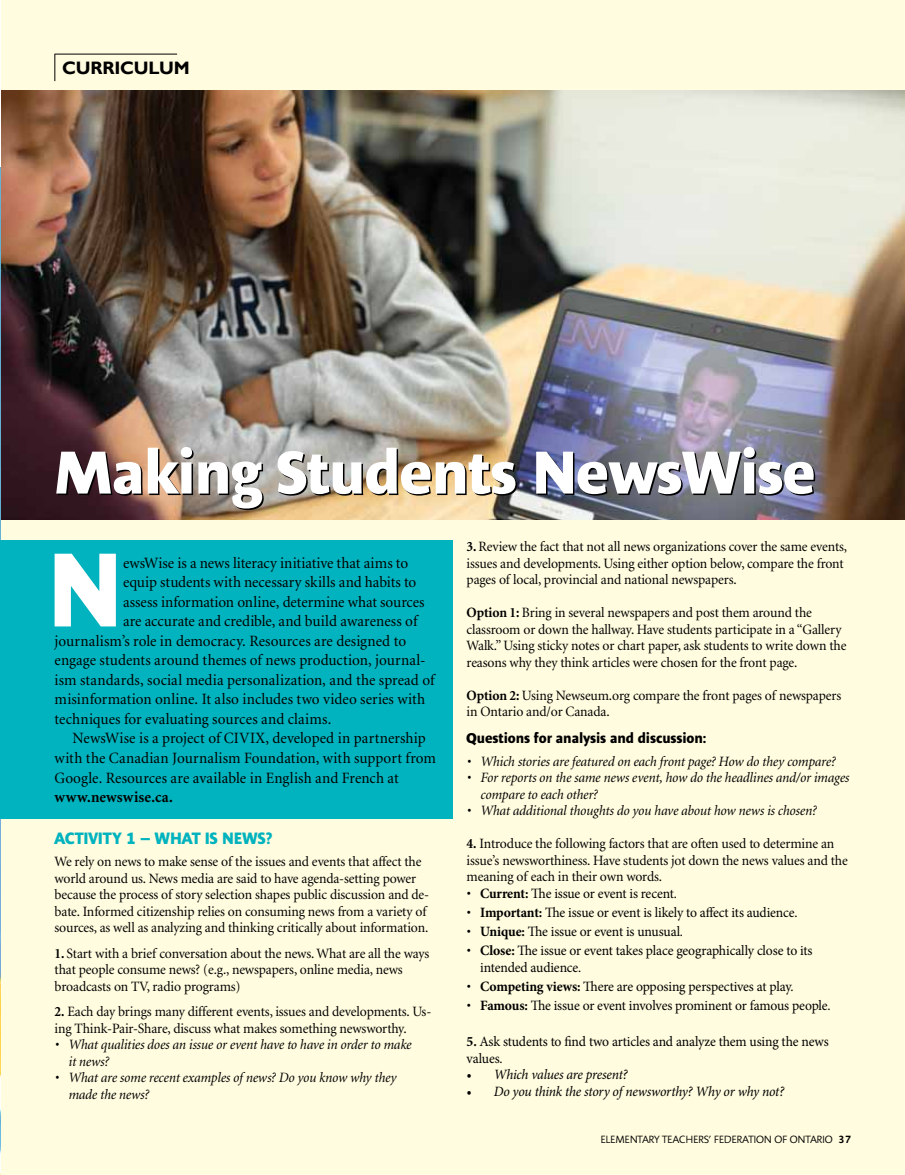
<style>
.page{position:relative;width:905px;height:1175px;background:#fff}
.page>*{position:absolute;margin:0;border:0;box-sizing:border-box;transform-origin:0 0}
.t1{font:700 105px "Alinea Sans";color:#fff;scale:.96 1}
.t2{font:700 60.45px "Alinea Sans";letter-spacing:-.025em;color:#000}
.t3{font:700 18px "Gill Sans";letter-spacing:-.01em;color:#000}
.t4{font:700 16.5px "Alinea Sans";letter-spacing:-.01em;color:#00b3be;scale:.96 1}
.t5{font:15.75px "Minion";letter-spacing:.005em;color:#000;scale:.96 1}
.t6{font:700 15.75px "Minion";letter-spacing:.01em;color:#000;scale:.96 1}
.t7{font:14.25px/16.5px "Minion";letter-spacing:-.01em;color:#000;scale:.96 1}
.t8{font:14.25px/16.5px "Minion Pro";letter-spacing:-.015em;color:#000;scale:.96 1}
.t9{font:italic 14.25px/16.5px "Minion";letter-spacing:-.01em;color:#000;scale:.96 1}
.t10{font:italic 14.25px "Minion Pro";letter-spacing:-.02em;color:#000;scale:.96 1}
.t11{font:700 14.25px "Alinea Sans";letter-spacing:-.01em;color:#000;scale:.96 1}
.t12{font:10.5px "Alinea Sans Normal";letter-spacing:-.025em;color:#000}
.s1{color:#fff}
.s2{font-weight:700}
.s3{font-family:"Minion"}
.s4{font-family:"Alinea Sans";font-weight:500}
</style>
<div class="page">
<img style="left:0;top:168px;width:1px;height:1006px">
<div style="left:1px;top:0;width:903px;height:1174px;background:#fffcdf"></div>
<div style="left:1px;top:540px;width:452px;height:279px;background:#00b3be"></div>
<img style="left:2px;top:90px;width:902px;height:430px">
<svg style="left:55px;top:55px;width:1px;height:26px"></svg>
<hr style="left:55px;top:54px;width:122px;height:1px;background:#000">
<p class="t3" style="left:62px;top:57px;width:129px">CURRICULUM</p>
<h2 class="t2" style="left:57px;top:438px;width:761px">M<span class="s1">aking</span> Students N<span class="s1">ews</span>W<span class="s1">ise</span></h2>
<h1 class="t1" style="left:48px;top:527px;width:65px">N</h1>
<p class="t5" style="left:123px;top:555px;width:298px">ewsWise is a news literacy initiative that aims to</p>
<p class="t5" style="left:123px;top:574px;width:307px">equip students with necessary skills and habits to</p>
<p class="t5" style="left:123px;top:594px;width:315px">assess information online, determine what sources</p>
<p class="t5" style="left:123px;top:613px;width:308px">are accurate and credible, and build awareness of</p>
<p class="t5" style="left:55px;top:633px;width:367px">journalism’s role in democracy. Resources are designed to</p>
<p class="t5" style="left:55px;top:652px;width:388px">engage students around themes of news production, journal-</p>
<p class="t5" style="left:55px;top:672px;width:397px">ism standards, social media personalization, and the spread of</p>
<p class="t5" style="left:55px;top:691px;width:387px">misinformation online. It also includes two video series with</p>
<p class="t5" style="left:55px;top:711px;width:290px">techniques for evaluating sources and claims.</p>
<p class="t5" style="left:73px;top:730px;width:369px">NewsWise is a project of CIVIX, developed in partnership</p>
<p class="t5" style="left:55px;top:750px;width:399px">with the Canadian Journalism Foundation, with support from</p>
<p class="t5" style="left:55px;top:769px;width:360px">Google. Resources are available in English and French at</p>
<p class="t6" style="left:55px;top:789px;width:125px">www.newswise.ca.</p>
<p class="t4" style="left:55px;top:828px;width:229px">ACTIVITY 1 – What is News?</p>
<p class="t7" style="left:55px;top:853px;width:392px">We rely on news to make sense of the issues and events that affect the world around us. News media are said to have agenda-setting power because the process of story selection shapes public discussion and de&shy;bate. Informed citizenship relies on consuming news from a variety of sources, as well as analyzing and thinking critically about information.</p>
<p class="t7" style="left:55px;top:945px;width:392px"><span class="s2">1.</span> Start with a brief conversation about the news. What are all the ways that people consume news? (e.g., newspapers, online media, news broadcasts on TV, radio programs)</p>
<p class="t7" style="left:55px;top:1003px;width:394px"><span class="s2">2.</span> Each day brings many different events, issues and developments. Us&shy;ing Think-Pair-Share, discuss what makes something newsworthy.</p>
<p class="t9" style="left:68px;top:1036px;width:359px;text-indent:-14px">• What qualities does an issue or event have to have in order to make it news?</p>
<p class="t9" style="left:68px;top:1069px;width:343px;text-indent:-14px">• What are some recent examples of news? Do you know why they made the news?</p>
<p class="t7" style="left:466px;top:539px;width:398px"><span class="s2">3.</span> Review the fact that not all news organizations cover the same events, issues and developments. Using either option below, compare the front pages of local, provincial and national newspapers.</p>
<p class="t7" style="left:466px;top:605px;width:397px"><span class="s2">Option 1:</span> Bring in several newspapers and post them around the classroom or down the hallway. Have students participate in a “Gallery Walk.” Using sticky notes or chart paper, ask students to write down the reasons why they think articles were chosen for the front page.</p>
<p class="t7" style="left:466px;top:687px;width:391px"><span class="s2">Option 2:</span> Using Newseum.org compare the front pages of newspapers in Ontario and/or Canada.</p>
<p class="t11" style="left:466px;top:729px;width:251px">Questions for analysis and discussion:</p>
<p class="t9" style="left:466px;top:753px;width:385px">• Which stories are featured on each front page? How do they compare?</p>
<p class="t9" style="left:480px;top:770px;width:385px;text-indent:-14px">• For reports on the same news event, how do the headlines and/or images compare to each other?</p>
<p class="t9" style="left:466px;top:803px;width:366px">• What additional thoughts do you have about how news is chosen?</p>
<p class="t7" style="left:466px;top:836px;width:398px"><span class="s2">4.</span> Introduce the following factors that are often used to determine an issue’s newsworthiness. Have students jot down the news values and the meaning of each in their own words.</p>
<p class="t8" style="left:466px;top:885px;width:220px"><span class="s3">•</span> <span class="s2">Current:</span> The issue or event is recent.</p>
<p class="t8" style="left:466px;top:904px;width:346px"><span class="s3">•</span> <span class="s2">Important:</span> The issue or event is likely to affect its audience.</p>
<p class="t8" style="left:466px;top:923px;width:227px"><span class="s3">•</span> <span class="s2">Unique:</span> The issue or event is unusual.</p>
<p class="t8" style="left:480px;top:942px;width:348px;text-indent:-14px"><span class="s3">•</span> <span class="s2">Close:</span> The issue or event takes place geographically close to its intended audience.</p>
<p class="t8" style="left:466px;top:978px;width:342px"><span class="s3">•</span> <span class="s2">Competing views:</span> There are opposing perspectives at play.</p>
<p class="t8" style="left:466px;top:997px;width:380px"><span class="s3">•</span> <span class="s2">Famous:</span> The issue or event involves prominent or famous people.</p>
<p class="t8" style="left:466px;top:1033px;width:379px"><span class="s2">5.</span> Ask students to find two articles and analyze them using the news values.</p>
<p class="t10" style="left:466px;top:1064px;width:169px">• Which values are present?</p>
<p class="t10" style="left:466px;top:1081px;width:332px">• Do you think the story of newsworthy? Why or why not?</p>
<p class="t12" style="left:600px;top:1133px;width:253px">ELEMENTARY TEACHERS’ FEDERATION OF ONTARIO <span class="s4">37</span></p>
</div>
